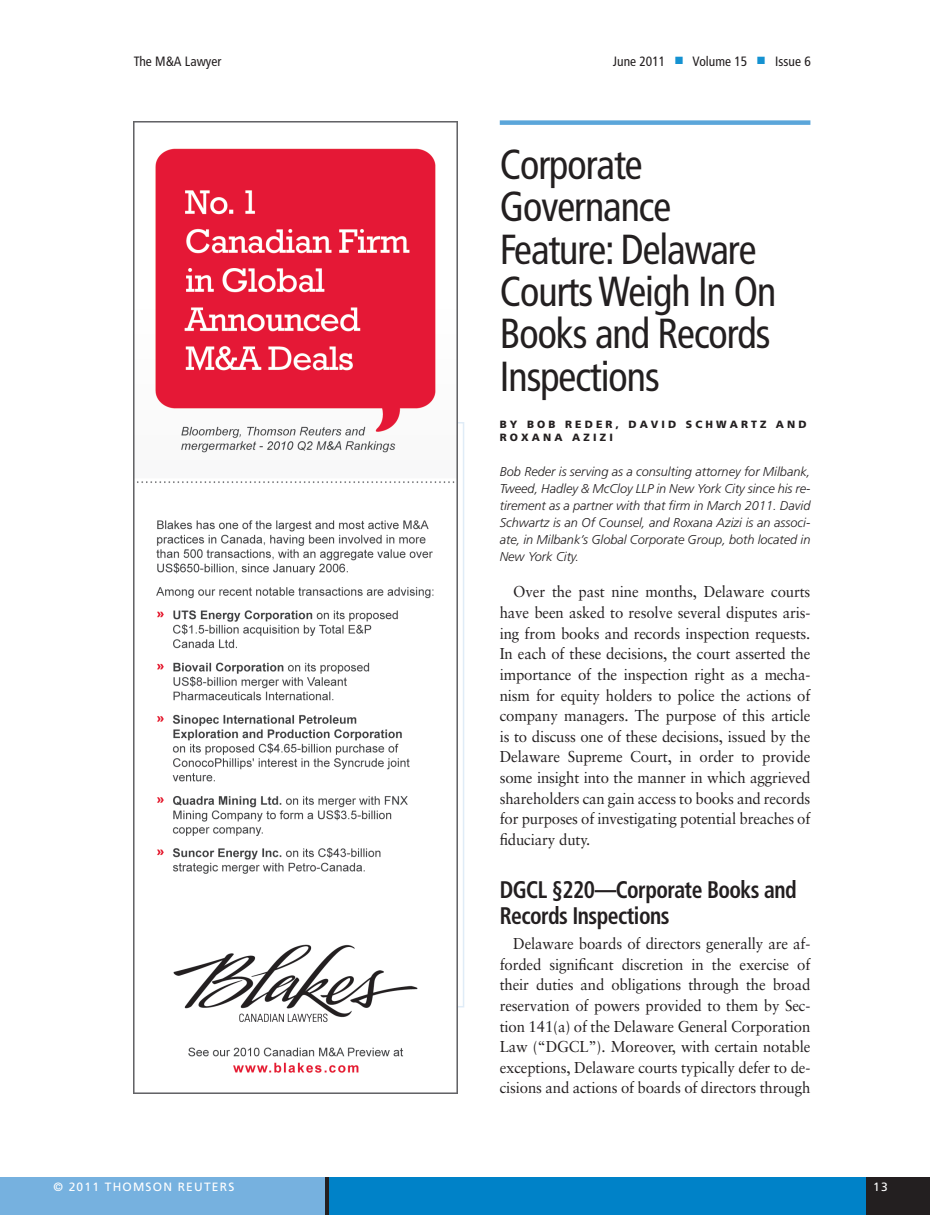
<style>
.page{position:relative;width:932px;height:1215px;background:#fff}
.page>*{position:absolute;margin:0;border:0;box-sizing:border-box;transform-origin:0 0}
.t1{font:condensed 42px/42.5px "Frutiger";letter-spacing:-.025em;color:#231f20;scale:.95 1}
.t2{font:700 condensed 24px/25.8px "Frutiger";letter-spacing:-.025em;color:#231f20;scale:.9 1}
.t3{font:15.75px/20.5px "Sabon";letter-spacing:-.01em;color:#231f20;text-align:justify;scale:.95 1}
.t4{font:condensed 13.5px "Frutiger";color:#231f20}
.t5{font:italic 300 12.75px/16.8px "Frutiger";color:#231f20;text-align:justify}
.t6{font:12px "Frutiger";letter-spacing:.1em;color:#fff}
.t7{font:900 10.5px "Frutiger";letter-spacing:.3em;color:#231f20}
.s1{color:#1592d1}
</style>
<div class="page">
<div style="left:271px;top:1178px;width:659px;height:37px;background:#0082c8"></div>
<div style="left:0;top:1178px;width:326px;height:37px;background:#76b1df"></div>
<hr style="left:325px;top:1178px;width:4px;height:37px;background:#231f20">
<div style="left:866px;top:1178px;width:64px;height:37px;background:#231f20"></div>
<img style="left:134px;top:121px;width:324px;height:972px">
<div style="left:500px;top:120px;width:310px;height:5px;background:#5ba6da"></div>
<p class="t4" style="left:134px;top:53px;width:89px">The M&amp;A Lawyer</p>
<p class="t4" style="left:613px;top:53px;width:199px">June 2011 <span class="s1">■</span> Volume 15 <span class="s1">■</span> Issue 6</p>
<h1 class="t1" style="left:500px;top:143px;width:292px">Corporate<br>Governance<br>Feature: Delaware<br>Courts Weigh In On<br>Books and Records<br>Inspections</h1>
<p class="t7" style="left:500px;top:418px;width:48px">BY BOB</p>
<p class="t7" style="left:565px;top:418px;width:11px">REDE</p>
<p class="t7" style="left:605px;top:418px;width:64px">R, DAVID</p>
<p class="t7" style="left:685px;top:418px;width:43px">SCHWA</p>
<p class="t7" style="left:741px;top:418px;width:46px">RTZ AND</p>
<p class="t7" style="left:500px;top:431px;width:44px">ROXANA</p>
<p class="t7" style="left:572px;top:431px;width:41px">AZIZI</p>
<p class="t5" style="left:500px;top:464px;width:312px">Bob Reder is serving as a consulting attorney for Milbank, Tweed, Hadley &amp; McCloy LLP in New York City since his re&shy;tirement as a partner with that firm in March 2011. David Schwartz is an Of Counsel, and Roxana Azizi is an associ&shy;ate, in Milbank’s Global Corporate Group, both located in New York City.</p>
<p class="t3" style="left:500px;top:582px;width:328px;text-indent:13px">Over the past nine months, Delaware courts have been asked to resolve several disputes aris&shy;ing from books and records inspection requests.<br>In each of these decisions, the court asserted the importance of the inspection right as a mecha&shy;nism for equity holders to police the actions of company managers. The purpose of this article is to discuss one of these decisions, issued by the Delaware Supreme Court, in order to provide some insight into the manner in which aggrieved shareholders can gain access to books and records for purposes of investigating potential breaches of fiduciary duty.</p>
<h2 class="t2" style="left:500px;top:877px;width:331px">DGCL §220—Corporate Books and<br>Records Inspections</h2>
<p class="t3" style="left:500px;top:933px;width:328px;text-indent:13px">Delaware boards of directors generally are af&shy;forded significant discretion in the exercise of their duties and obligations through the broad reservation of powers provided to them by Sec&shy;tion 141(a) of the Delaware General Corporation Law (“DGCL”). Moreover, with certain notable exceptions, Delaware courts typically defer to de&shy;cisions and actions of boards of directors through</p>
<p class="t6" style="left:53px;top:1180px;width:182px">© 2011 THOMSON REUTERS</p>
<p class="t6" style="left:873px;top:1180px;width:16px">13</p>
</div>
